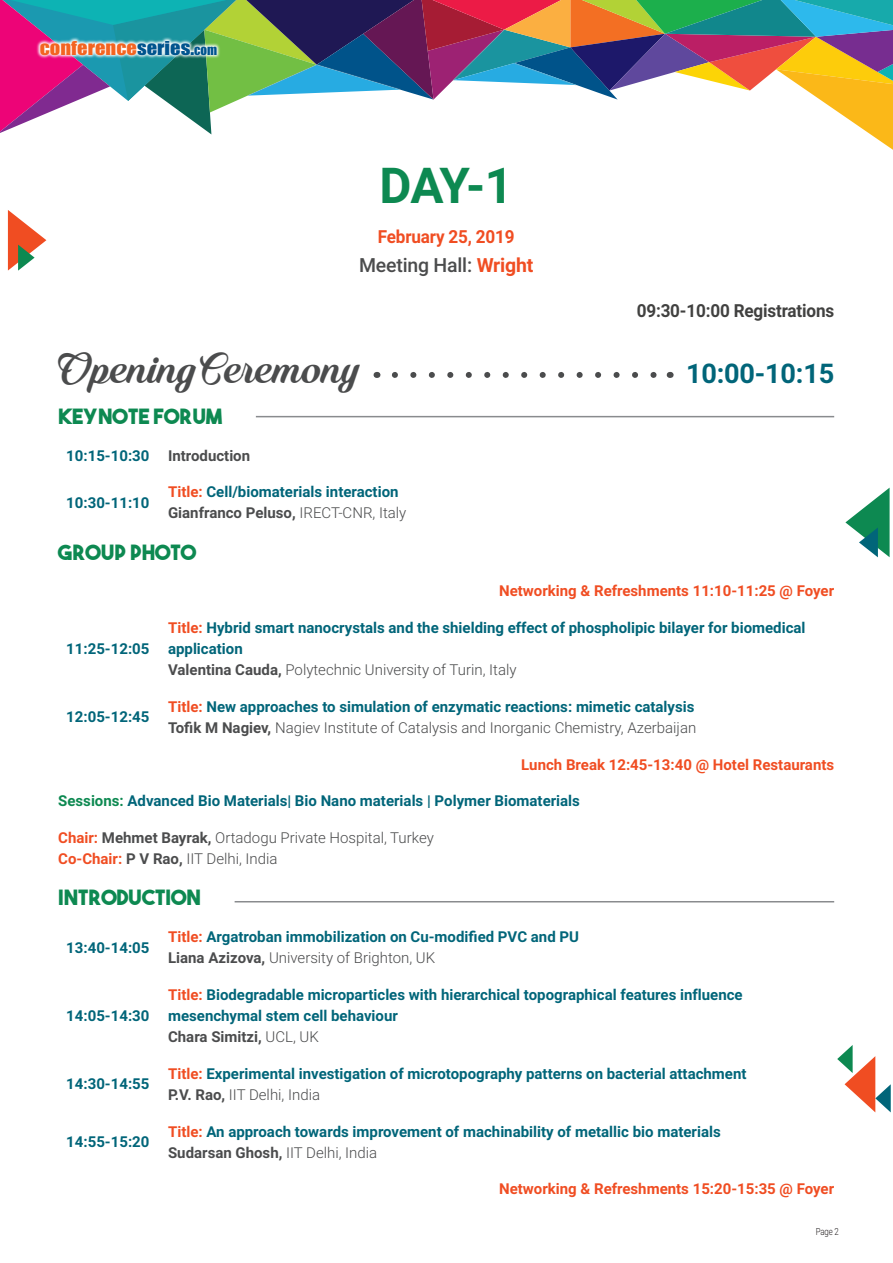
<style>
.page{position:relative;width:893px;height:1263px;background:#fff}
.page>*{position:absolute;margin:0;border:0;box-sizing:border-box;transform-origin:0 0}
.t1{font:700 49.5px "Roboto";color:#0d8951}
.t2{font:45px "Quincho Script PERSONALUSE";letter-spacing:-.01em;color:#4b4c4d}
.t3{font:700 27.15px "Roboto";letter-spacing:-.01em;color:#016579}
.t4{font:21px "The Bold Font";color:#0d8951}
.t5{font:500 19.5px "Roboto";letter-spacing:-.01em;color:#4b4c4d}
.t6{font:700 18px "Roboto";letter-spacing:-.01em;color:#414140;scale:.95 1}
.t7{font:700 18px "Roboto";letter-spacing:-.01em;color:#f04d22;scale:.95 1}
.t8{font:17.7px "Impact";color:#f36421;scale:1.16 1}
.t9{font:700 15px/21px "Roboto";color:#016579}
.t10{font:300 15px "Roboto";color:#4b4c4d}
.t11{font:700 15px "Roboto";color:#f04d22}
.t12{font:700 15px "Roboto";color:#4b4c4d}
.t13{font:300 9.75px "Roboto";color:#231f20;scale:.8 1}
.s1{color:#00548e}
.s2{font-size:12.6px;color:#00548e}
.s3{font-weight:700;color:#f04d22}
.s4{color:#f04d22}
.s5{color:#4b4c4d}
.s6{font-weight:300;color:#4b4c4d}
.s7{color:#0d8951}
.s8{font-weight:700}
.s9{font-weight:300}
</style>
<div class="page">
<svg style="left:0;top:0;width:893px;height:150px"></svg>
<svg style="left:845px;top:488px;width:45px;height:69px"></svg>
<svg style="left:837px;top:1045px;width:54px;height:67px"></svg>
<svg style="left:36px;top:37px;width:185px;height:22px"></svg>
<svg style="left:8px;top:210px;width:38px;height:61px"></svg>
<svg style="left:395px;top:372px;width:262px;height:6px"></svg>
<hr style="left:256px;top:416px;width:578px;height:1px;background:#898b8e">
<hr style="left:235px;top:901px;width:599px;height:1px;background:#898b8e">
<p class="t8" style="left:40px;top:34px;width:154px">CONFERENCE<span class="s1">SERIES.</span><span class="s2">COM</span></p>
<p class="t1" style="left:379px;top:151px;width:135px">DAY-1</p>
<p class="t7" style="left:378px;top:224px;width:146px">February 25, 2019</p>
<p class="t5" style="left:359px;top:252px;width:176px">Meeting Hall: <span class="s3">Wright</span></p>
<p class="t6" style="left:637px;top:298px;width:209px">09:30-10:00 Registrations</p>
<p class="t2" style="left:58px;top:342px;width:305px">Opening Ceremony</p>
<p class="t3" style="left:686px;top:354px;width:150px">10:00-10:15</p>
<p class="t4" style="left:58px;top:403px;width:165px">KEYNOTE FORUM</p>
<p class="t9" style="left:66px;top:444px;width:85px">10:15-10:30</p>
<p class="t12" style="left:168px;top:445px;width:84px">Introduction</p>
<p class="t9" style="left:66px;top:491px;width:85px">10:30-11:10</p>
<p class="t9" style="left:168px;top:481px;width:240px"><span class="s4">Title:</span> Cell/biomaterials interaction<br><span class="s5">Gianfranco Peluso,</span> <span class="s6">IRECT-CNR, Italy</span></p>
<p class="t4" style="left:58px;top:539px;width:140px">GROUP PHOTO</p>
<p class="t11" style="left:499px;top:580px;width:337px">Networking &amp; Refreshments 11:10-11:25 @ Foyer</p>
<p class="t9" style="left:66px;top:638px;width:85px">11:25-12:05</p>
<p class="t9" style="left:168px;top:617px;width:639px"><span class="s4">Title:</span> Hybrid smart nanocrystals and the shielding effect of phospholipic bilayer for biomedical application<br><span class="s5">Valentina Cauda,</span> <span class="s6">Polytechnic University of Turin, Italy</span></p>
<p class="t9" style="left:66px;top:706px;width:85px">12:05-12:45</p>
<p class="t9" style="left:168px;top:695px;width:530px"><span class="s4">Title:</span> New approaches to simulation of enzymatic reactions: mimetic catalysis<br><span class="s5">Tofik M Nagiev,</span> <span class="s6">Nagiev Institute of Catalysis and Inorganic Chemistry, Azerbaijan</span></p>
<p class="t11" style="left:521px;top:754px;width:314px">Lunch Break 12:45-13:40 @ Hotel Restaurants</p>
<p class="t9" style="left:58px;top:790px;width:523px"><span class="s7">Sessions:</span> Advanced Bio Materials| Bio Nano materials | Polymer Biomaterials</p>
<p class="t10" style="left:58px;top:827px;width:377px"><span class="s3">Chair:</span> <span class="s8">Mehmet Bayrak,</span> Ortadogu Private Hospital, Turkey</p>
<p class="t10" style="left:58px;top:848px;width:221px"><span class="s3">Co-Chair:</span> <span class="s8">P V Rao,</span> IIT Delhi, India</p>
<p class="t4" style="left:58px;top:884px;width:144px">INTRODUCTION</p>
<p class="t9" style="left:66px;top:936px;width:85px">13:40-14:05</p>
<p class="t9" style="left:168px;top:926px;width:412px"><span class="s4">Title:</span> Argatroban immobilization on Cu-modified PVC and PU</p>
<p class="t10" style="left:168px;top:947px;width:269px"><span class="s8">Liana Azizova,</span> University of Brighton, UK</p>
<p class="t9" style="left:66px;top:1005px;width:85px">14:05-14:30</p>
<p class="t9" style="left:66px;top:1073px;width:85px">14:30-14:55</p>
<p class="t9" style="left:66px;top:1131px;width:85px">14:55-15:20</p>
<p class="t9" style="left:168px;top:984px;width:576px"><span class="s4">Title:</span> Biodegradable microparticles with hierarchical topographical features influence mesenchymal stem cell behaviour</p>
<p class="t12" style="left:168px;top:1026px;width:152px">Chara Simitzi, <span class="s9">UCL, UK</span></p>
<p class="t9" style="left:168px;top:1062px;width:580px"><span class="s4">Title:</span> Experimental investigation of microtopography patterns on bacterial attachment</p>
<p class="t10" style="left:168px;top:1084px;width:153px"><span class="s8">P.V. Rao,</span> IIT Delhi, India</p>
<p class="t9" style="left:168px;top:1120px;width:554px"><span class="s4">Title:</span> An approach towards improvement of machinability of metallic bio materials</p>
<p class="t12" style="left:168px;top:1142px;width:211px">Sudarsan Ghosh, <span class="s9">IIT Delhi, India</span></p>
<p class="t11" style="left:499px;top:1178px;width:337px">Networking &amp; Refreshments 15:20-15:35 @ Foyer</p>
<p class="t13" style="left:816px;top:1225px;width:30px">Page 2</p>
</div>
